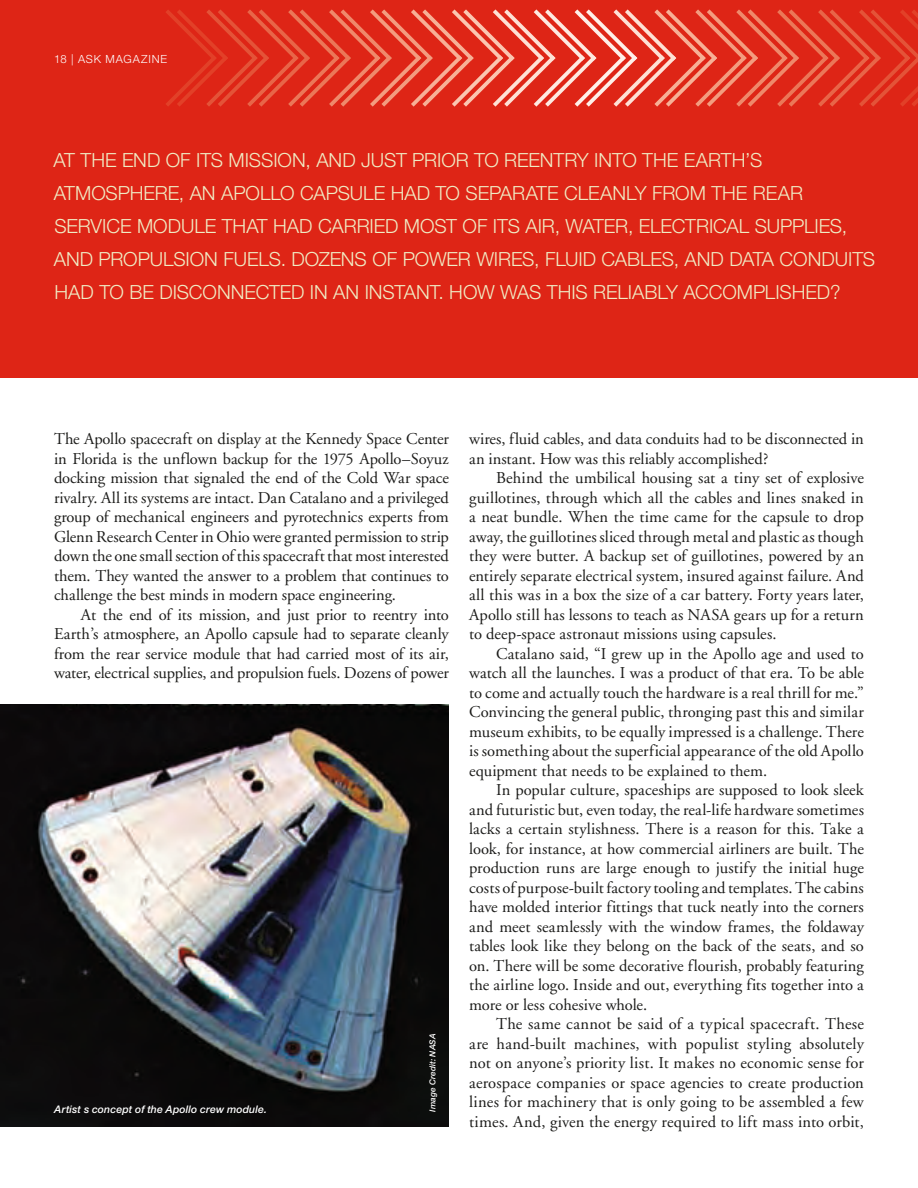
<style>
.page{position:relative;width:918px;height:1188px;background:#fff}
.page>*{position:absolute;margin:0;border:0;box-sizing:border-box;transform-origin:0 0}
.t1{font:300 19.5px/33px "Helvetica Neue";letter-spacing:-.005em;color:#f0ecc4}
.t2{font:16.5px/19.5px "Adobe Garamond";color:#1c1c1a;text-align:justify}
.t3{font:300 11.25px "Helvetica Neue";letter-spacing:.075em;color:#fff}
.t4{font:italic 500 10.5px "Helvetica Neue";letter-spacing:.01em;color:#fff}
.t5{font:italic 500 8.25px "Helvetica Neue";letter-spacing:.01em;color:#fff}
</style>
<div class="page">
<div style="left:0;top:0;width:918px;height:378px;background:#de2516"></div>
<svg style="left:166px;top:9px;width:752px;height:98px"></svg>
<img style="left:0;top:704px;width:449px;height:422px">
<p class="t3" style="left:54px;top:52px;width:115px">18 | ASK MAGAZINE</p>
<p class="t1" style="left:54px;top:143px;width:823px">AT THE END OF ITS MISSION, AND JUST PRIOR TO REENTRY INTO THE EARTH’S ATMOSPHERE, AN APOLLO CAPSULE HAD TO SEPARATE CLEANLY FROM THE REAR SERVICE MODULE THAT HAD CARRIED MOST OF ITS AIR, WATER, ELECTRICAL SUPPLIES, AND PROPULSION FUELS. DOZENS OF POWER WIRES, FLUID CABLES, AND DATA CONDUITS HAD TO BE DISCONNECTED IN AN INSTANT. HOW WAS THIS RELIABLY ACCOMPLISHED?</p>
<p class="t2" style="left:54px;top:429px;width:396px">The Apollo spacecraft on display at the Kennedy Space Center in Florida is the unflown backup for the 1975 Apollo–Soyuz docking mission that signaled the end of the Cold War space rivalry. All its systems are intact. Dan Catalano and a privileged group of mechanical engineers and pyrotechnics experts from Glenn Research Center in Ohio were granted permission to strip down the one small section of this spacecraft that most interested them. They wanted the answer to a problem that continues to challenge the best minds in modern space engineering.</p>
<p class="t2" style="left:54px;top:605px;width:396px;text-indent:27px">At the end of its mission, and just prior to reentry into Earth’s atmosphere, an Apollo capsule had to separate cleanly from the rear service module that had carried most of its air, water, electrical supplies, and propulsion fuels. Dozens of power</p>
<p class="t4" style="left:54px;top:1103px;width:214px">Artist s concept of the Apollo crew module.</p>
<p class="t5" style="left:428px;top:1112px;width:80px;rotate:-90deg">Image Credit: NASA</p>
<p class="t2" style="left:469px;top:429px;width:396px">wires, fluid cables, and data conduits had to be disconnected in an instant. How was this reliably accomplished?</p>
<p class="t2" style="left:469px;top:468px;width:396px;text-indent:27px">Behind the umbilical housing sat a tiny set of explosive guillotines, through which all the cables and lines snaked in a neat bundle. When the time came for the capsule to drop away, the guillotines sliced through metal and plastic as though they were butter. A backup set of guillotines, powered by an entirely separate electrical system, insured against failure. And all this was in a box the size of a car battery. Forty years later, Apollo still has lessons to teach as NASA gears up for a return to deep-space astronaut missions using capsules.</p>
<p class="t2" style="left:469px;top:644px;width:396px;text-indent:27px">Catalano said, “I grew up in the Apollo age and used to watch all the launches. I was a product of that era. To be able to come and actually touch the hardware is a real thrill for me.” Convincing the general public, thronging past this and similar museum exhibits, to be equally impressed is a challenge. There is something about the superficial appearance of the old Apollo equipment that needs to be explained to them.</p>
<p class="t2" style="left:469px;top:781px;width:396px;text-indent:27px">In popular culture, spaceships are supposed to look sleek and futuristic but, even today, the real-life hardware sometimes lacks a certain stylishness. There is a reason for this. Take a look, for instance, at how commercial airliners are built. The production runs are large enough to justify the initial huge costs of purpose-built factory tooling and templates. The cabins have molded interior fittings that tuck neatly into the corners and meet seamlessly with the window frames, the foldaway tables look like they belong on the back of the seats, and so on. There will be some decorative flourish, probably featuring the airline logo. Inside and out, everything fits together into a more or less cohesive whole.</p>
<p class="t2" style="left:469px;top:1015px;width:396px;text-indent:27px">The same cannot be said of a typical spacecraft. These are hand-built machines, with populist styling absolutely not on anyone’s priority list. It makes no economic sense for aerospace companies or space agencies to create production lines for machinery that is only going to be assembled a few times. And, given the energy required to lift mass into orbit,</p>
</div>
